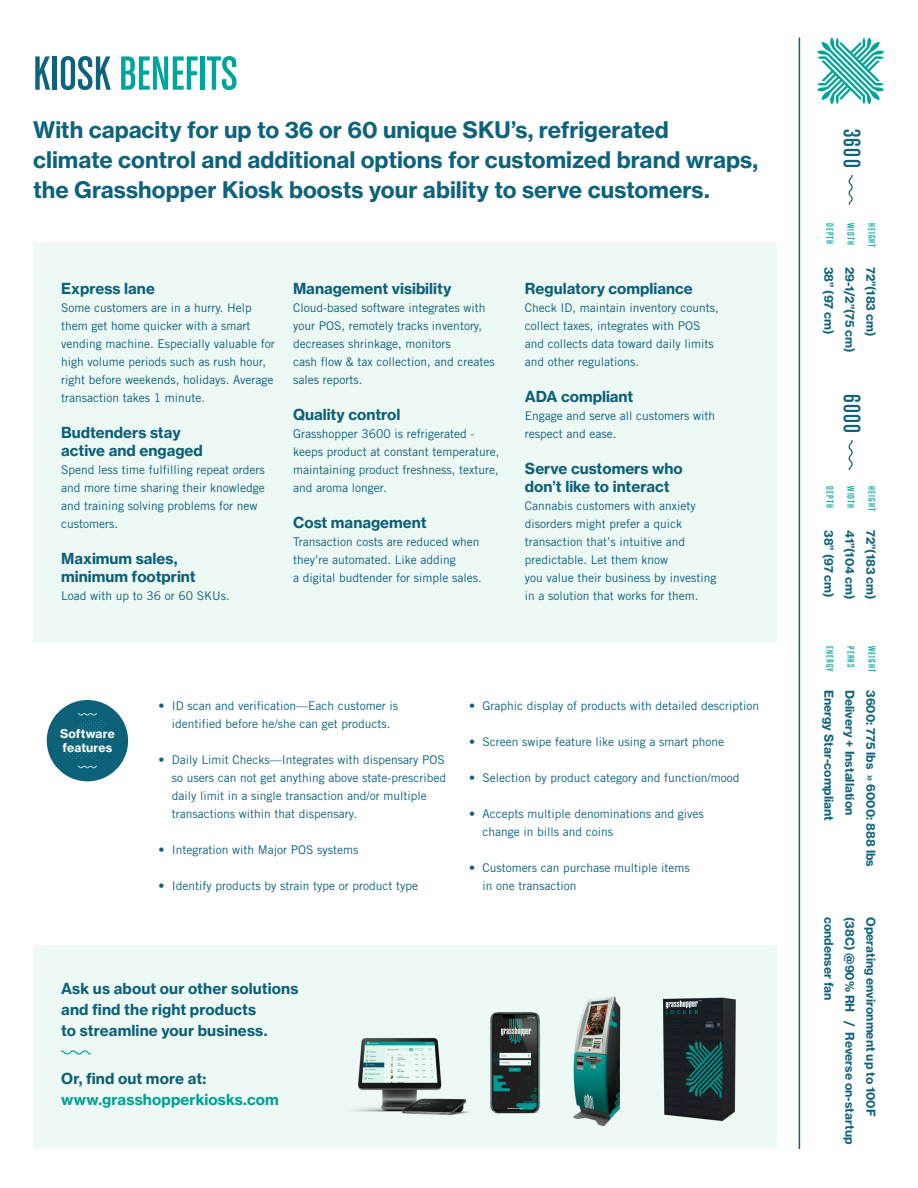
<style>
.page{position:relative;width:918px;height:1188px;background:#fff}
.page>*{position:absolute;margin:0;border:0;box-sizing:border-box;transform-origin:0 0}
.t1{font:51px "Chalet Comprime Cologne Eighty";color:#00a49a}
.t2{font:25.5px "Chalet Comprime Cologne Eighty";letter-spacing:.05em;color:#0e627b}
.t3{font:22.5px/30px "N Haas Grotesk TX Pro 75 Bd";color:#0e627b}
.t4{font:15px/18px "N Haas Grotesk TX Pro 75 Bd";color:#0e627b}
.t5{font:15px/21px "N Haas Grotesk TX Pro 75 Bd";letter-spacing:.01em;color:#00a49a}
.t6{font:12px/18px "Trade Gothic";color:#0e627b}
.t7{font:12px "N Haas Grotesk TX Pro 75 Bd";color:#0e627b}
.t8{font:12px/13.5px "N Haas Grotesk TX Pro 75 Bd";letter-spacing:.01em;color:#fff}
.t9{font:10.5px "Chalet Comprime Cologne Eighty";letter-spacing:.1em;color:#00a49a}
.s1{color:#0e627b}
</style>
<div class="page">
<div style="left:47px;top:700px;width:81px;height:81px;background:#0d627a;border-radius:50%"></div>
<svg style="left:66px;top:713px;width:42px;height:46px"></svg>
<svg style="left:78px;top:766px;width:19px;height:2px"></svg>
<hr style="left:799px;top:38px;width:1px;height:1111px;background:#0e627b">
<svg style="left:848px;top:175px;width:5px;height:29px"></svg>
<svg style="left:848px;top:441px;width:5px;height:29px"></svg>
<svg style="left:33px;top:946px;width:743px;height:203px;background:#d1dedb"></svg>
<div style="left:33px;top:243px;width:743px;height:399px;background:#edf9f5"></div>
<svg style="left:61px;top:1050px;width:29px;height:5px"></svg>
<svg style="left:817px;top:38px;width:67px;height:66px"></svg>
<p class="t1" style="left:33px;top:45px;width:206px"><span class="s1">KIOSK</span> BENEFITS</p>
<p class="t3" style="left:33px;top:114px;width:727px">With capacity for up to 36 or 60 unique SKU’s, refrigerated<br>climate control and additional options for customized brand wraps, the Grasshopper Kiosk boosts your ability to serve customers.</p>
<p class="t4" style="left:61px;top:280px;width:95px">Express lane</p>
<p class="t6" style="left:61px;top:299px;width:215px">Some customers are in a hurry. Help them get home quicker with a smart vending machine. Especially valuable for high volume periods such as rush hour, right before weekends, holidays. Average transaction takes 1 minute.</p>
<p class="t4" style="left:61px;top:424px;width:143px">Budtenders stay active and engaged</p>
<p class="t6" style="left:61px;top:461px;width:205px">Spend less time fulfilling repeat orders and more time sharing their knowledge and training solving problems for new customers.</p>
<p class="t4" style="left:61px;top:550px;width:136px">Maximum sales, minimum footprint</p>
<p class="t6" style="left:61px;top:587px;width:170px">Load with up to 36 or 60 SKUs.</p>
<p class="t4" style="left:293px;top:280px;width:160px">Management visibility</p>
<p class="t6" style="left:293px;top:299px;width:203px">Cloud-based software integrates with your POS, remotely tracks inventory, decreases shrinkage, monitors<br>cash flow &amp; tax collection, and creates sales reports.</p>
<p class="t4" style="left:293px;top:406px;width:109px">Quality control</p>
<p class="t6" style="left:293px;top:425px;width:208px">Grasshopper 3600 is refrigerated - keeps product at constant temperature, maintaining product freshness, texture, and aroma longer.</p>
<p class="t4" style="left:293px;top:514px;width:135px">Cost management</p>
<p class="t6" style="left:293px;top:533px;width:190px">Transaction costs are reduced when they’re automated. Like adding<br>a digital budtender for simple sales.</p>
<p class="t4" style="left:525px;top:280px;width:169px">Regulatory compliance</p>
<p class="t6" style="left:525px;top:299px;width:195px">Check ID, maintain inventory counts, collect taxes, integrates with POS and collects data toward daily limits and other regulations.</p>
<p class="t4" style="left:525px;top:388px;width:110px">ADA compliant</p>
<p class="t6" style="left:525px;top:407px;width:192px">Engage and serve all customers with respect and ease.</p>
<p class="t4" style="left:525px;top:460px;width:159px">Serve customers who don’t like to interact</p>
<p class="t6" style="left:525px;top:497px;width:193px">Cannabis customers with anxiety disorders might prefer a quick transaction that’s intuitive and predictable. Let them know<br>you value their business by investing in a solution that works for them.</p>
<p class="t8" style="left:60px;top:727px;width:56px">Software features</p>
<p class="t6" style="left:159px;top:696px;width:241px;text-align:center">• ID scan and verification—Each customer is identified before he/she can get products.</p>
<p class="t6" style="left:172px;top:750px;width:276px;text-indent:-13px">• Daily Limit Checks—Integrates with dispensary POS so users can not get anything above state-prescribed daily limit in a single transaction and/or multiple transactions within that dispensary.</p>
<p class="t6" style="left:159px;top:840px;width:201px">• Integration with Major POS systems</p>
<p class="t6" style="left:159px;top:876px;width:261px">• Identify products by strain type or product type</p>
<p class="t6" style="left:469px;top:696px;width:291px">• Graphic display of products with detailed description</p>
<p class="t6" style="left:469px;top:732px;width:256px">• Screen swipe feature like using a smart phone</p>
<p class="t6" style="left:469px;top:768px;width:272px">• Selection by product category and function/mood</p>
<p class="t6" style="left:483px;top:804px;width:223px;text-indent:-13px">• Accepts multiple denominations and gives change in bills and coins</p>
<p class="t6" style="left:483px;top:858px;width:209px;text-indent:-13px">• Customers can purchase multiple items in one transaction</p>
<p class="t4" style="left:61px;top:978px;width:239px;line-height:21px">Ask us about our other solutions and find the right products<br>to streamline your business.</p>
<p class="t5" style="left:61px;top:1068px;width:219px"><span class="s1">Or, find out more at: </span>www.grasshopperkiosks.com</p>
<p class="t2" style="left:866px;top:129px;width:40px;rotate:90deg">3600</p>
<p class="t9" style="left:836px;top:223px;width:23px;rotate:90deg">DEPTH</p>
<p class="t9" style="left:857px;top:223px;width:23px;rotate:90deg">WIDTH</p>
<p class="t9" style="left:878px;top:223px;width:26px;rotate:90deg">HEIGHT</p>
<p class="t7" style="left:837px;top:267px;width:69px;rotate:90deg">38” (97 cm)</p>
<p class="t7" style="left:858px;top:267px;width:87px;rotate:90deg">29-1/2”(75 cm)</p>
<p class="t7" style="left:879px;top:267px;width:71px;rotate:90deg">72”(183 cm)</p>
<p class="t2" style="left:866px;top:394px;width:41px;rotate:90deg">6000</p>
<p class="t9" style="left:836px;top:486px;width:23px;rotate:90deg">DEPTH</p>
<p class="t9" style="left:857px;top:486px;width:23px;rotate:90deg">WIDTH</p>
<p class="t9" style="left:878px;top:486px;width:26px;rotate:90deg">HEIGHT</p>
<p class="t7" style="left:837px;top:530px;width:69px;rotate:90deg">38” (97 cm)</p>
<p class="t7" style="left:858px;top:530px;width:70px;rotate:90deg">41”(104 cm)</p>
<p class="t7" style="left:879px;top:530px;width:71px;rotate:90deg">72”(183 cm)</p>
<p class="t9" style="left:836px;top:646px;width:27px;rotate:90deg">ENERGY</p>
<p class="t9" style="left:857px;top:646px;width:23px;rotate:90deg">PERKS</p>
<p class="t9" style="left:878px;top:646px;width:27px;rotate:90deg">WEIGHT</p>
<p class="t7" style="left:837px;top:690px;width:133px;rotate:90deg">Energy Star-compliant</p>
<p class="t7" style="left:858px;top:690px;width:127px;rotate:90deg">Delivery + Installation</p>
<p class="t7" style="left:879px;top:690px;width:178px;rotate:90deg">3600: 775 lbs » 6000: 888 lbs</p>
<p class="t7" style="left:837px;top:917px;width:85px;rotate:90deg">condenser fan</p>
<p class="t7" style="left:858px;top:917px;width:229px;rotate:90deg">(38C) @90% RH / Reverse on-startup</p>
<p class="t7" style="left:879px;top:917px;width:201px;rotate:90deg">Operating environment up to 100F</p>
</div>
